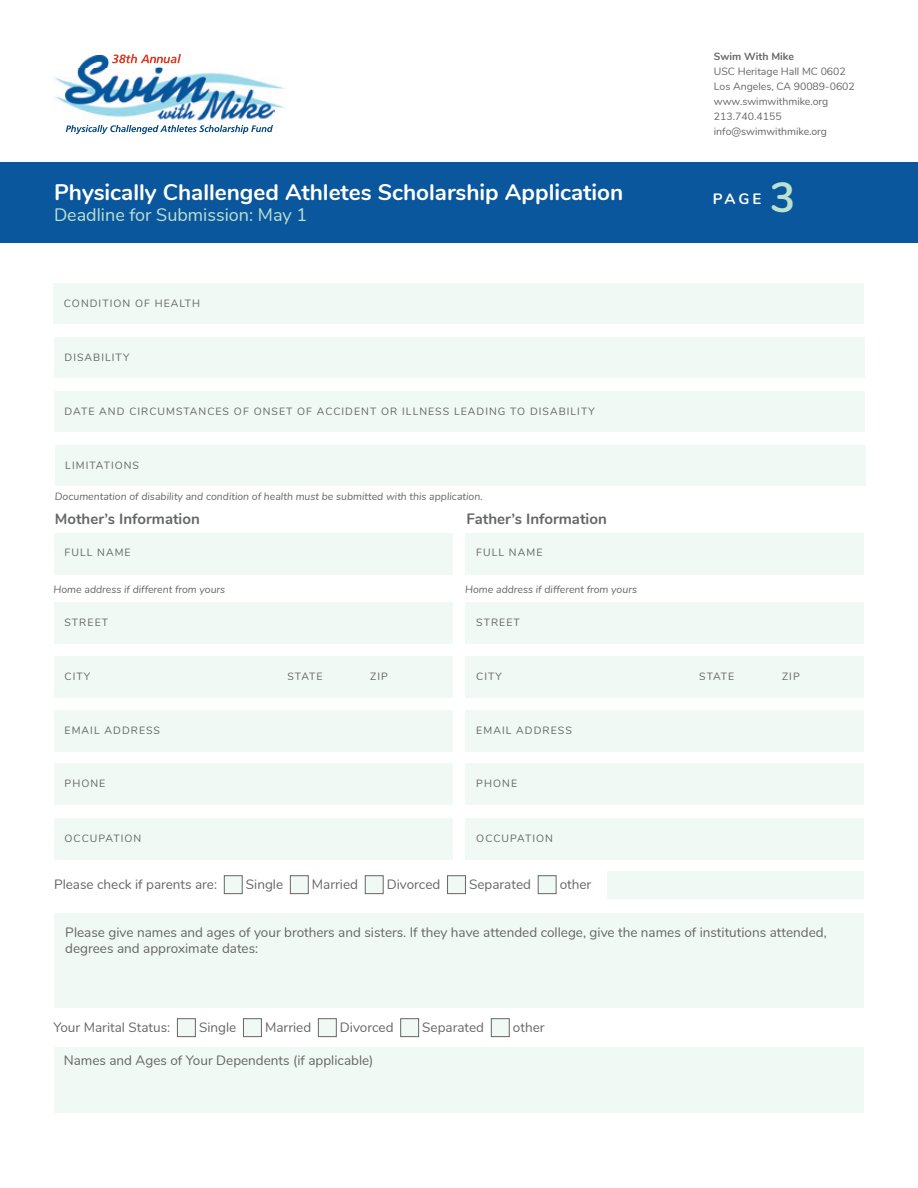
<style>
.page{position:relative;width:918px;height:1188px;background:#fff}
.page>*{position:absolute;margin:0;border:0;box-sizing:border-box;transform-origin:0 0}
.t1{font:700 42px "Nunito";color:#bde1d1}
.t2{font:700 22.5px "Nunito";color:#fff}
.t3{font:18px "Nunito";color:#bde1d1}
.t4{font:700 15px "Nunito";color:#656666}
.t5{font:700 15px "Nunito";color:#fff}
.t6{font:13.5px/16.5px "Nunito";color:#656666}
.t7{font:10.5px "Nunito";letter-spacing:.1em;color:#656666}
.t8{font:italic 10.5px "Nunito";color:#656666}
.t9{font:10.5px/15px "Nunito";color:#656666}
.s1{font-weight:700}
</style>
<div class="page">
<div style="left:608px;top:871px;width:256px;height:28px;background:#f0f9f4"></div>
<div style="left:54px;top:656px;width:398px;height:42px;background:#f0f9f4"></div>
<div style="left:466px;top:656px;width:398px;height:42px;background:#f0f9f4"></div>
<div style="left:53px;top:284px;width:811px;height:40px;background:#f0f9f4"></div>
<div style="left:54px;top:338px;width:811px;height:40px;background:#f0f9f4"></div>
<div style="left:54px;top:391px;width:811px;height:41px;background:#f0f9f4"></div>
<div style="left:55px;top:446px;width:810px;height:40px;background:#f0f9f4"></div>
<div style="left:54px;top:602px;width:398px;height:42px;background:#f0f9f4"></div>
<div style="left:466px;top:602px;width:398px;height:42px;background:#f0f9f4"></div>
<div style="left:54px;top:533px;width:398px;height:41px;background:#f0f9f4"></div>
<div style="left:466px;top:533px;width:398px;height:41px;background:#f0f9f4"></div>
<div style="left:54px;top:710px;width:398px;height:42px;background:#f0f9f4"></div>
<div style="left:466px;top:710px;width:398px;height:42px;background:#f0f9f4"></div>
<div style="left:54px;top:763px;width:398px;height:42px;background:#f0f9f4"></div>
<div style="left:466px;top:763px;width:398px;height:42px;background:#f0f9f4"></div>
<div style="left:54px;top:818px;width:398px;height:42px;background:#f0f9f4"></div>
<div style="left:466px;top:818px;width:398px;height:42px;background:#f0f9f4"></div>
<div style="left:54px;top:914px;width:810px;height:94px;background:#f0f9f4"></div>
<div style="left:54px;top:1047px;width:810px;height:66px;background:#f0f9f4"></div>
<div style="left:0;top:163px;width:918px;height:80px;background:#0b579d"></div>
<img style="left:54px;top:77px;width:231px;height:31px">
<img style="left:65px;top:56px;width:210px;height:65px">
<svg style="left:112px;top:54px;width:69px;height:9px"></svg>
<svg style="left:66px;top:125px;width:207px;height:9px"></svg>
<div style="left:224px;top:876px;width:18px;height:18px;background:#f0f9f4;border:1px solid #656666"></div>
<div style="left:290px;top:876px;width:18px;height:18px;background:#f0f9f4;border:1px solid #656666"></div>
<div style="left:365px;top:876px;width:18px;height:18px;background:#f0f9f4;border:1px solid #656666"></div>
<div style="left:447px;top:876px;width:19px;height:18px;background:#f0f9f4;border:1px solid #656666"></div>
<div style="left:538px;top:876px;width:18px;height:18px;background:#f0f9f4;border:1px solid #656666"></div>
<div style="left:177px;top:1018px;width:19px;height:19px;background:#f0f9f4;border:1px solid #656666"></div>
<div style="left:243px;top:1018px;width:19px;height:19px;background:#f0f9f4;border:1px solid #656666"></div>
<div style="left:318px;top:1018px;width:19px;height:19px;background:#f0f9f4;border:1px solid #656666"></div>
<div style="left:400px;top:1018px;width:19px;height:19px;background:#f0f9f4;border:1px solid #656666"></div>
<div style="left:491px;top:1018px;width:18px;height:19px;background:#f0f9f4;border:1px solid #656666"></div>
<p class="t2" style="left:54px;top:175px;width:571px">Physically Challenged Athletes Scholarship Application</p>
<p class="t3" style="left:54px;top:202px;width:255px">Deadline for Submission: May 1</p>
<p class="t7" style="left:64px;top:295px;width:138px">CONDITION OF HEALTH</p>
<p class="t7" style="left:65px;top:349px;width:66px">DISABILITY</p>
<p class="t7" style="left:65px;top:403px;width:532px">DATE AND CIRCUMSTANCES OF ONSET OF ACCIDENT OR ILLNESS LEADING TO DISABILITY</p>
<p class="t7" style="left:65px;top:457px;width:75px">LIMITATIONS</p>
<p class="t8" style="left:55px;top:488px;width:429px">Documentation of disability and condition of health must be submitted with this application.</p>
<p class="t4" style="left:55px;top:508px;width:146px">Mother’s Information</p>
<p class="t4" style="left:467px;top:508px;width:142px">Father’s Information</p>
<p class="t7" style="left:64px;top:545px;width:68px">FULL NAME</p>
<p class="t7" style="left:476px;top:545px;width:68px">FULL NAME</p>
<p class="t8" style="left:53px;top:582px;width:173px">Home address if different from yours</p>
<p class="t8" style="left:465px;top:582px;width:173px">Home address if different from yours</p>
<p class="t7" style="left:65px;top:615px;width:45px">STREET</p>
<p class="t7" style="left:476px;top:615px;width:45px">STREET</p>
<p class="t9" style="left:714px;top:49px;width:143px"><span class="s1">Swim With Mike<br></span>USC Heritage Hall MC 0602<br>Los Angeles, CA 90089-0602</p>
<p class="t9" style="left:714px;top:94px;width:116px">www.swimwithmike.org<br>213.740.4155 info@swimwithmike.org</p>
<p class="t5" style="left:713px;top:188px;width:50px">PAGE</p>
<p class="t1" style="left:770px;top:166px;width:27px">3</p>
<p class="t7" style="left:65px;top:668px;width:27px">CITY</p>
<p class="t7" style="left:476px;top:668px;width:27px">CITY</p>
<p class="t7" style="left:288px;top:669px;width:37px">STATE</p>
<p class="t7" style="left:370px;top:669px;width:19px">ZIP</p>
<p class="t7" style="left:699px;top:669px;width:37px">STATE</p>
<p class="t7" style="left:782px;top:669px;width:19px">ZIP</p>
<p class="t7" style="left:65px;top:723px;width:97px">EMAIL ADDRESS</p>
<p class="t7" style="left:476px;top:723px;width:97px">EMAIL ADDRESS</p>
<p class="t7" style="left:65px;top:775px;width:42px">PHONE</p>
<p class="t7" style="left:476px;top:775px;width:42px">PHONE</p>
<p class="t7" style="left:65px;top:830px;width:78px">OCCUPATION</p>
<p class="t7" style="left:476px;top:830px;width:78px">OCCUPATION</p>
<p class="t6" style="left:54px;top:876px;width:165px">Please check if parents are:</p>
<p class="t6" style="left:246px;top:876px;width:39px">Single</p>
<p class="t6" style="left:312px;top:876px;width:48px">Married</p>
<p class="t6" style="left:387px;top:876px;width:55px">Divorced</p>
<p class="t6" style="left:469px;top:876px;width:63px">Separated</p>
<p class="t6" style="left:560px;top:876px;width:33px">other</p>
<p class="t6" style="left:65px;top:923px;width:763px">Please give names and ages of your brothers and sisters. If they have attended college, give the names of institutions attended, degrees and approximate dates:</p>
<p class="t6" style="left:53px;top:1019px;width:118px">Your Marital Status:</p>
<p class="t6" style="left:199px;top:1019px;width:39px">Single</p>
<p class="t6" style="left:265px;top:1019px;width:48px">Married</p>
<p class="t6" style="left:340px;top:1019px;width:55px">Divorced</p>
<p class="t6" style="left:422px;top:1019px;width:63px">Separated</p>
<p class="t6" style="left:513px;top:1019px;width:33px">other</p>
<p class="t6" style="left:64px;top:1052px;width:311px">Names and Ages of Your Dependents (if applicable)</p>
</div>
